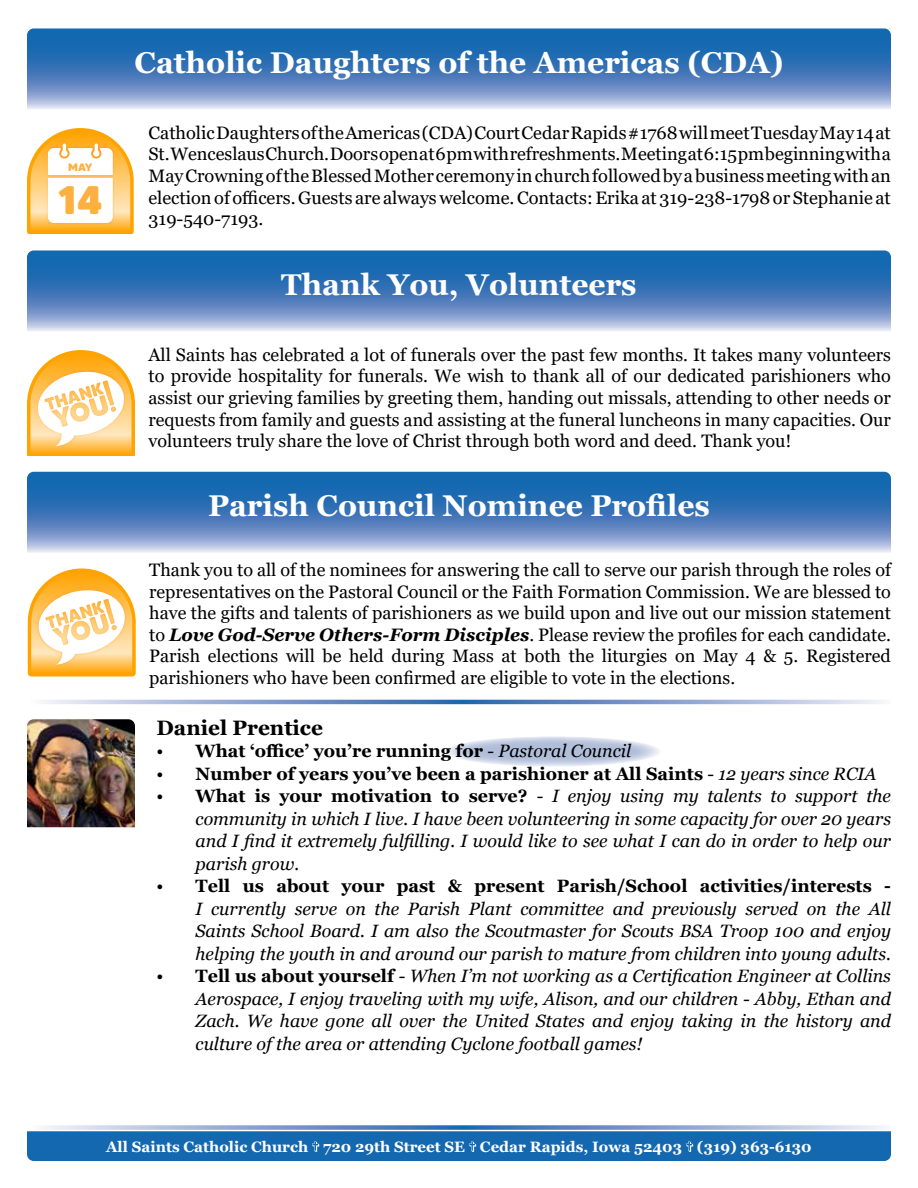
<style>
.page{position:relative;width:918px;height:1188px;background:#fff}
.page>*{position:absolute;margin:0;border:0;box-sizing:border-box;transform-origin:0 0}
.t1{font:800 39.9px "MADE Tommy Soft";color:#fbb040}
.t2{font:700 30px "Georgia";color:#fff}
.t3{font:700 20.85px "Georgia";color:#000}
.t4{font:18px/21.6px "Georgia";color:#000;text-align:justify}
.t5{font:italic 17.85px/22.5px "Georgia";color:#000;text-align:justify}
.t6{font:700 17.85px "Georgia";color:#000}
.t7{font:700 15px "Georgia";color:#fff}
.t8{font:800 10.65px "MADE Tommy Soft";color:#fbb040}
.s1{font-weight:700;font-style:italic}
.s2{font-weight:400}
.s3{font-weight:400;font-style:italic}
.s4{font-style:normal}
.s5{font-weight:700;font-style:normal}
</style>
<div class="page">
<svg style="left:42px;top:1125px;width:843px;height:5px;background:#95aed6"></svg>
<div style="left:27px;top:1131px;width:864px;height:30px;background:#1468b0"></div>
<svg style="left:27px;top:472px;width:864px;height:81px;background:#4f84bf"></svg>
<svg style="left:28px;top:569px;width:108px;height:108px"></svg>
<svg style="left:41px;top:700px;width:843px;height:4px;background:#8aa5d2"></svg>
<svg style="left:445px;top:736px;width:217px;height:31px;background:#c4cde2"></svg>
<img style="left:27px;top:719px;width:108px;height:108px">
<svg style="left:27px;top:28px;width:864px;height:81px;background:#4e83bf"></svg>
<svg style="left:27px;top:250px;width:864px;height:81px;background:#4e83bf"></svg>
<svg style="left:27px;top:128px;width:107px;height:106px"></svg>
<svg style="left:27px;top:350px;width:108px;height:106px"></svg>
<p class="t8" style="left:68px;top:161px;width:26px">MAY</p>
<h1 class="t1" style="left:58px;top:175px;width:47px">14</h1>
<h2 class="t2" style="left:135px;top:43px;width:650px">Catholic Daughters of the Americas (CDA)</h2>
<p class="t4" style="left:148px;top:122px;width:744px">Catholic Daughters of the Americas (CDA) Court Cedar Rapids #1768 will meet Tuesday May 14 at St. Wenceslaus Church. Doors open at 6 pm with refreshments. Meeting at 6:15 pm beginning with a May Crowning of the Blessed Mother ceremony in church followed by a business meeting with an election of officers. Guests are always welcome. Contacts: Erika at 319-238-1798 or Stephanie at 319-540-7193.</p>
<h2 class="t2" style="left:281px;top:265px;width:357px">Thank You, Volunteers</h2>
<p class="t4" style="left:148px;top:344px;width:744px">All Saints has celebrated a lot of funerals over the past few months. It takes many volunteers to provide hospitality for funerals. We wish to thank all of our dedicated parishioners who assist our grieving families by greeting them, handing out missals, attending to other needs or requests from family and guests and assisting at the funeral luncheons in many capacities. Our volunteers truly share the love of Christ through both word and deed. Thank you!</p>
<h2 class="t2" style="left:208px;top:486px;width:503px">Parish Council Nominee Profiles</h2>
<p class="t4" style="left:149px;top:559px;width:743px">Thank you to all of the nominees for answering the call to serve our parish through the roles of representatives on the Pastoral Council or the Faith Formation Commission. We are blessed to have the gifts and talents of parishioners as we build upon and live out our mission statement to <span class="s1">Love God-Serve Others-Form Disciples</span>. Please review the profiles for each candidate.<br>Parish elections will be held during Mass at both the liturgies on May 4 &amp; 5. Registered parishioners who have been confirmed are eligible to vote in the elections.</p>
<p class="t3" style="left:157px;top:714px;width:168px">Daniel Prentice</p>
<p class="t6" style="left:157px;top:740px;width:476px"><span class="s2">•</span> What ‘office’ you’re running for <span class="s2">-</span> <span class="s3">Pastoral Council</span></p>
<p class="t6" style="left:157px;top:762px;width:721px"><span class="s2">•</span> Number of years you’ve been a parishioner at All Saints <span class="s2">-</span> <span class="s3">12 years since RCIA</span></p>
<p class="t5" style="left:196px;top:785px;width:697px;text-indent:-39px"><span class="s4">•</span> <span class="s5">What is your motivation to serve?</span> <span class="s4">-</span> I enjoy using my talents to support the community in which I live. I have been volunteering in some capacity for over 20 years and I find it extremely fulfilling. I would like to see what I can do in order to help our parish grow.</p>
<p class="t5" style="left:196px;top:875px;width:697px;text-indent:-39px"><span class="s4">•</span> <span class="s5">Tell us about your past &amp; present Parish/School activities/interests - </span>I currently serve on the Parish Plant committee and previously served on the All Saints School Board. I am also the Scoutmaster for Scouts BSA Troop 100 and enjoy helping the youth in and around our parish to mature from children into young adults.</p>
<p class="t5" style="left:196px;top:965px;width:697px;text-indent:-39px"><span class="s4">•</span> <span class="s5">Tell us about yourself</span> <span class="s4">-</span> When I’m not working as a Certification Engineer at Collins Aerospace, I enjoy traveling with my wife, Alison, and our children - Abby, Ethan and Zach. We have gone all over the United States and enjoy taking in the history and culture of the area or attending Cyclone football games!</p>
<p class="t7" style="left:106px;top:1137px;width:707px">All Saints Catholic Church 720 29th Street SE Cedar Rapids, Iowa 52403 (319) 363-6130</p>
</div>
